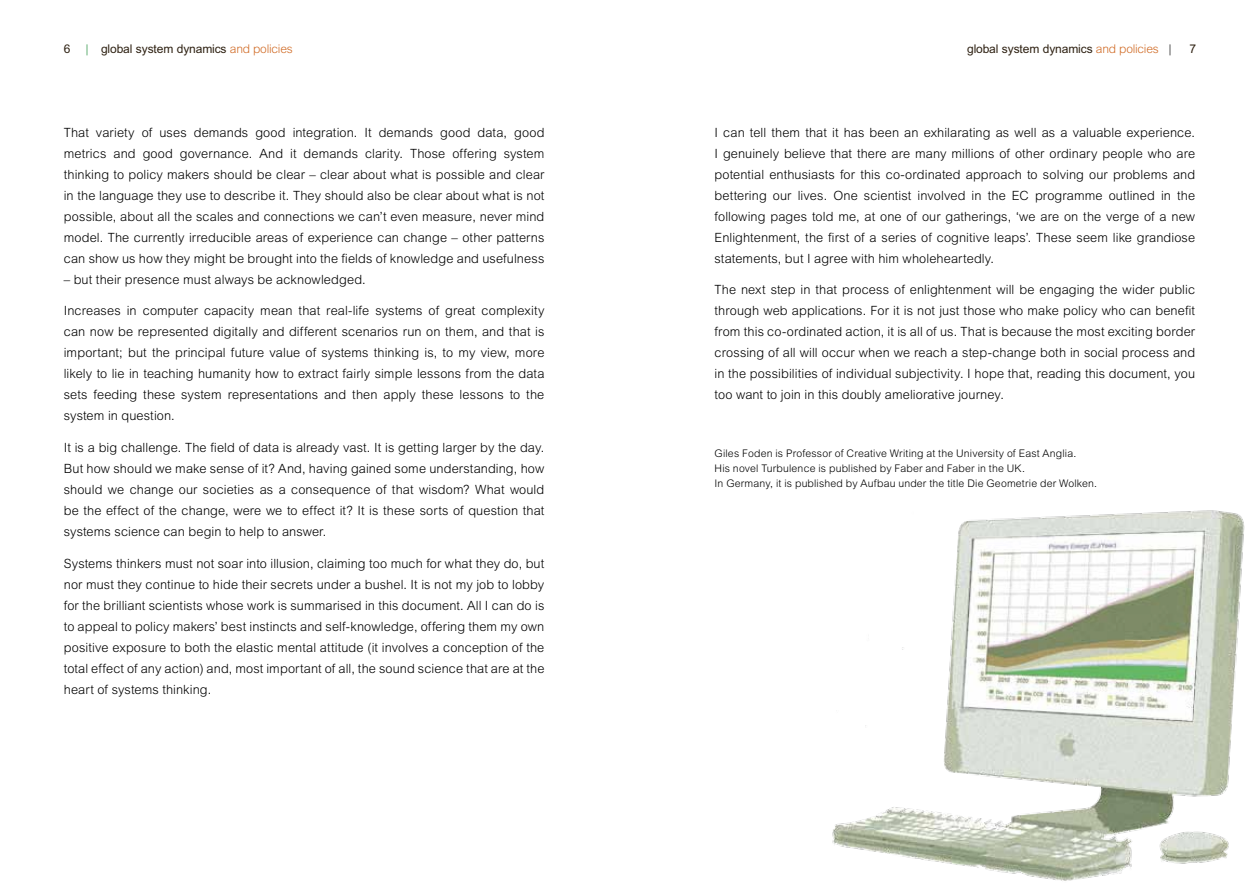
<style>
.page{position:relative;width:1259px;height:893px;background:#fff}
.page>*{position:absolute;margin:0;border:0;box-sizing:border-box;transform-origin:0 0}
.t1{font:300 12.75px/21px "Arial MT Std";letter-spacing:.01em;color:#000;text-align:justify}
.t2{font:12px "Arial MT Std";letter-spacing:-.01em;color:#2d2011}
.t3{font:300 10.5px/15px "Arial MT Std";letter-spacing:.015em;color:#000}
.s1{font-weight:300;color:#138830}
.s2{font-weight:300;color:#d16c27}
.s3{font-weight:300;color:#000}
</style>
<div class="page">
<img style="left:832px;top:510px;width:413px;height:371px">
<p class="t2" style="left:64px;top:42px;width:8px">6</p>
<p class="t2" style="left:86px;top:42px;width:208px"><span class="s1">|</span> global system dynamics <span class="s2">and policies</span></p>
<p class="t2" style="left:967px;top:42px;width:206px">global system dynamics <span class="s2">and policies</span> <span class="s3">|</span></p>
<p class="t2" style="left:1189px;top:42px;width:8px">7</p>
<p class="t1" style="left:64px;top:122px;width:482px">That variety of uses demands good integration. It demands good data, good metrics and good governance. And it demands clarity. Those offering system thinking to policy makers should be clear – clear about what is possible and clear in the language they use to describe it. They should also be clear about what is not possible, about all the scales and connections we can’t even measure, never mind model. The currently irreducible areas of experience can change – other patterns can show us how they might be brought into the fields of knowledge and usefulness</p>
<p class="t1" style="left:64px;top:269px;width:303px">– but their presence must always be acknowledged.</p>
<p class="t1" style="left:64px;top:300px;width:482px">Increases in computer capacity mean that real-life systems of great complexity can now be represented digitally and different scenarios run on them, and that is important; but the principal future value of systems thinking is, to my view, more likely to lie in teaching humanity how to extract fairly simple lessons from the data sets feeding these system representations and then apply these lessons to the system in question.</p>
<p class="t1" style="left:64px;top:437px;width:482px">It is a big challenge. The field of data is already vast. It is getting larger by the day.<br>But how should we make sense of it? And, having gained some understanding, how should we change our societies as a consequence of that wisdom? What would be the effect of the change, were we to effect it? It is these sorts of question that systems science can begin to help to answer.</p>
<p class="t1" style="left:64px;top:553px;width:482px">Systems thinkers must not soar into illusion, claiming too much for what they do, but nor must they continue to hide their secrets under a bushel. It is not my job to lobby for the brilliant scientists whose work is summarised in this document. All I can do is to appeal to policy makers’ best instincts and self-knowledge, offering them my own positive exposure to both the elastic mental attitude (it involves a conception of the total effect of any action) and, most important of all, the sound science that are at the heart of systems thinking.</p>
<p class="t1" style="left:714px;top:122px;width:482px">I can tell them that it has been an exhilarating as well as a valuable experience.<br>I genuinely believe that there are many millions of other ordinary people who are potential enthusiasts for this co-ordinated approach to solving our problems and bettering our lives. One scientist involved in the EC programme outlined in the following pages told me, at one of our gatherings, ‘we are on the verge of a new Enlightenment, the first of a series of cognitive leaps’. These seem like grandiose statements, but I agree with him wholeheartedly.</p>
<p class="t1" style="left:714px;top:279px;width:482px">The next step in that process of enlightenment will be engaging the wider public through web applications. For it is not just those who make policy who can benefit from this co-ordinated action, it is all of us. That is because the most exciting border crossing of all will occur when we reach a step-change both in social process and in the possibilities of individual subjectivity. I hope that, reading this document, you too want to join in this doubly ameliorative journey.</p>
<p class="t3" style="left:714px;top:446px;width:384px">Giles Foden is Professor of Creative Writing at the University of East Anglia.<br>His novel Turbulence is published by Faber and Faber in the UK.<br>In Germany, it is published by Aufbau under the title Die Geometrie der Wolken.</p>
</div>
